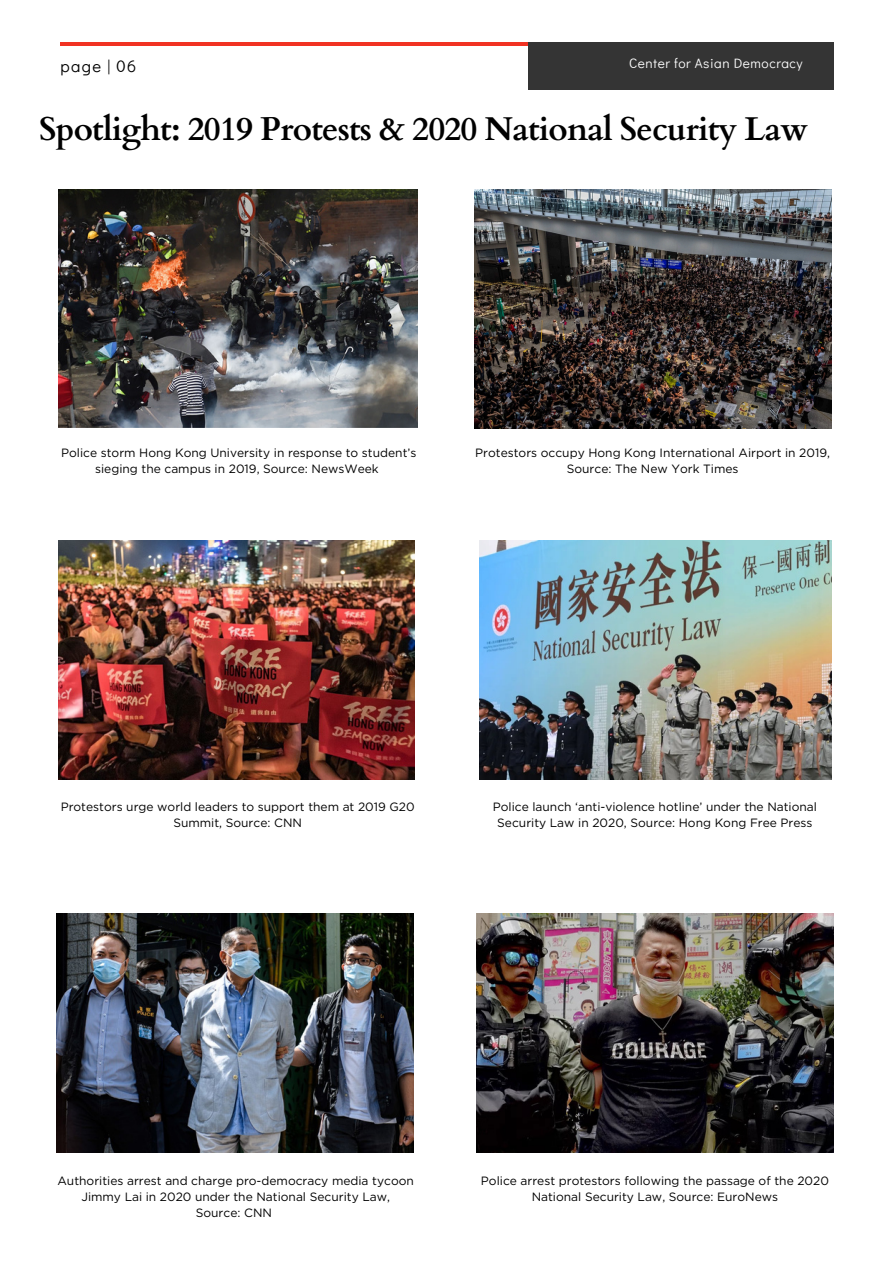
<style>
.page{position:relative;width:894px;height:1264px;background:#fff}
.page>*{position:absolute;margin:0;border:0;box-sizing:border-box;transform-origin:0 0}
.t1{font:700 33px "Cardo";letter-spacing:-.025em;color:#000}
.t2{font:16.5px "Didact Gothic";letter-spacing:.08em;color:#000}
.t3{font:13.5px "Didact Gothic";letter-spacing:.04em;color:#fff}
.t4{font:12px/16px "Gotham";color:#000;text-align:center}
</style>
<div class="page">
<hr style="left:61px;top:42px;width:770px;height:3px;background:#f13223">
<div style="left:528px;top:42px;width:304px;height:47px;background:#343434"></div>
<img style="left:59px;top:189px;width:358px;height:239px">
<img style="left:57px;top:913px;width:357px;height:238px">
<img style="left:474px;top:189px;width:357px;height:239px">
<img style="left:476px;top:913px;width:357px;height:238px">
<img style="left:59px;top:540px;width:355px;height:239px">
<img style="left:479px;top:540px;width:352px;height:239px">
<p class="t2" style="left:61px;top:55px;width:77px">page | 06</p>
<p class="t3" style="left:629px;top:54px;width:175px">Center for Asian Democracy</p>
<p class="t1" style="left:39px;top:107px;width:770px">Spotlight: 2019 Protests &amp; 2020 National Security Law</p>
<p class="t4" style="left:61px;top:444px;width:357px">Police storm Hong Kong University in response to student’s sieging the campus in 2019, Source: NewsWeek</p>
<p class="t4" style="left:475px;top:444px;width:356px">Protestors occupy Hong Kong International Airport in 2019,<br>Source: The New York Times</p>
<p class="t4" style="left:61px;top:798px;width:355px">Protestors urge world leaders to support them at 2019 G20<br>Summit, Source: CNN</p>
<p class="t4" style="left:492px;top:798px;width:325px">Police launch ‘anti-violence hotline’ under the National<br>Security Law in 2020, Source: Hong Kong Free Press</p>
<p class="t4" style="left:57px;top:1172px;width:358px">Authorities arrest and charge pro-democracy media tycoon<br>Jimmy Lai in 2020 under the National Security Law,<br>Source: CNN</p>
<p class="t4" style="left:481px;top:1172px;width:349px">Police arrest protestors following the passage of the 2020<br>National Security Law, Source: EuroNews</p>
</div>
